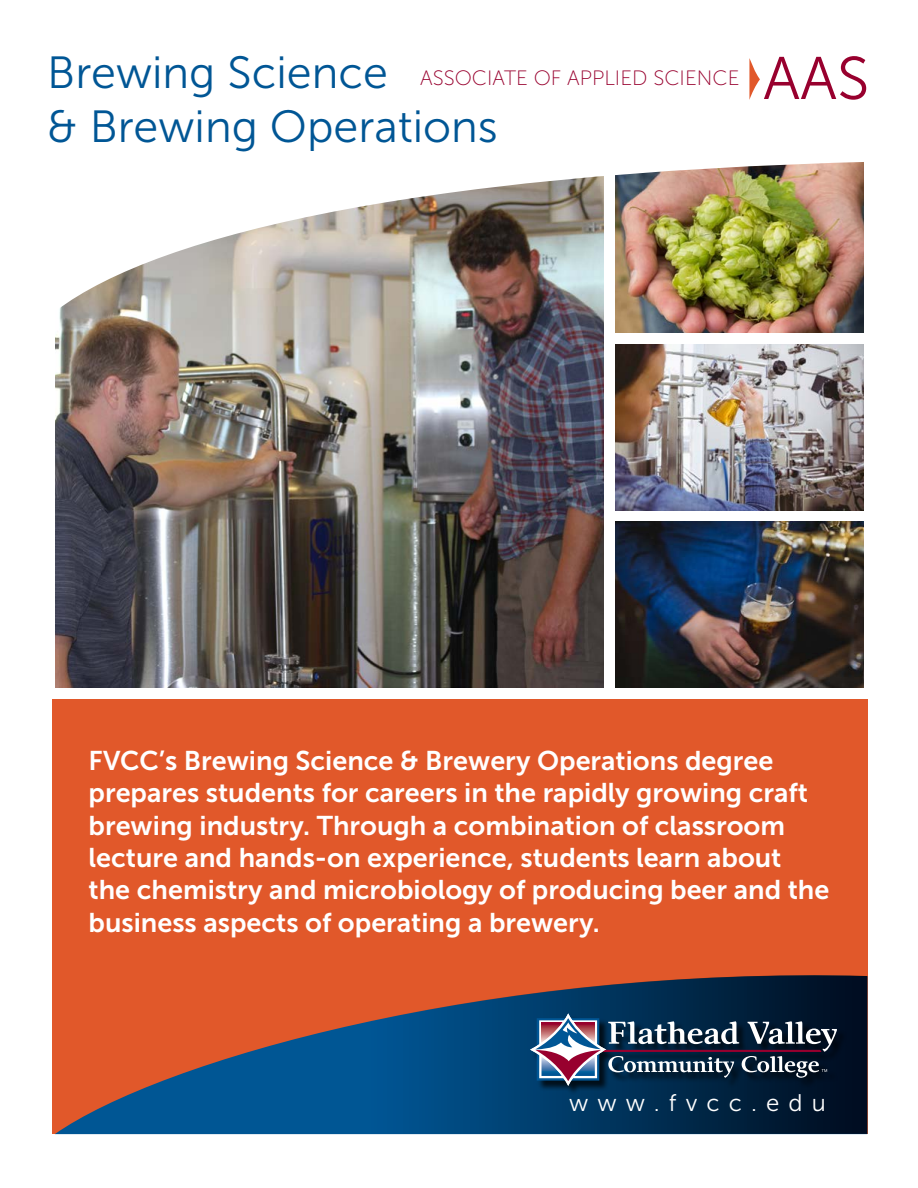
<style>
.page{position:relative;width:918px;height:1188px;background:#fff}
.page>*{position:absolute;margin:0;border:0;box-sizing:border-box;transform-origin:0 0}
.t1{font:60px "Museo Sans 300";color:#98002e}
.t2{font:45px/54px "Museo Sans 300";color:#005695}
.t3{font:27px/32.4px "Museo Sans 700";color:#fff}
.t4{font:24px "Museo Sans 300";letter-spacing:.38em;color:#fff}
.t5{font:20.7px "Museo Sans 100";color:#98002e}
</style>
<div class="page">
<img style="left:55px;top:318px;width:548px;height:369px">
<img style="left:615px;top:318px;width:249px;height:15px">
<img style="left:615px;top:345px;width:249px;height:165px">
<img style="left:615px;top:521px;width:249px;height:166px">
<div style="left:52px;top:699px;width:816px;height:435px;background:#e1582a"></div>
<svg style="left:55px;top:975px;width:812px;height:159px"></svg>
<img style="left:59px;top:162px;width:805px;height:156px">
<div style="left:531px;top:1015px;width:316px;height:80px;background:#000;opacity:.75"></div>
<svg style="left:530px;top:1013px;width:307px;height:72px;background:#3e4d65"></svg>
<svg style="left:749px;top:58px;width:11px;height:42px"></svg>
<h2 class="t2" style="left:47px;top:46px;width:452px">Brewing Science<br>&amp; Brewing Operations</h2>
<p class="t5" style="left:420px;top:67px;width:321px">ASSOCIATE OF APPLIED SCIENCE</p>
<h1 class="t1" style="left:763px;top:46px;width:108px">AAS</h1>
<p class="t3" style="left:89px;top:744px;width:742px">FVCC’s Brewing Science &amp; Brewery Operations degree prepares students for careers in the rapidly growing craft brewing industry. Through a combination of classroom lecture and hands-on experience, students learn about the chemistry and microbiology of producing beer and the business aspects of operating a brewery.</p>
<p class="t4" style="left:569px;top:1089px;width:258px">www.fvcc.edu</p>
</div>
